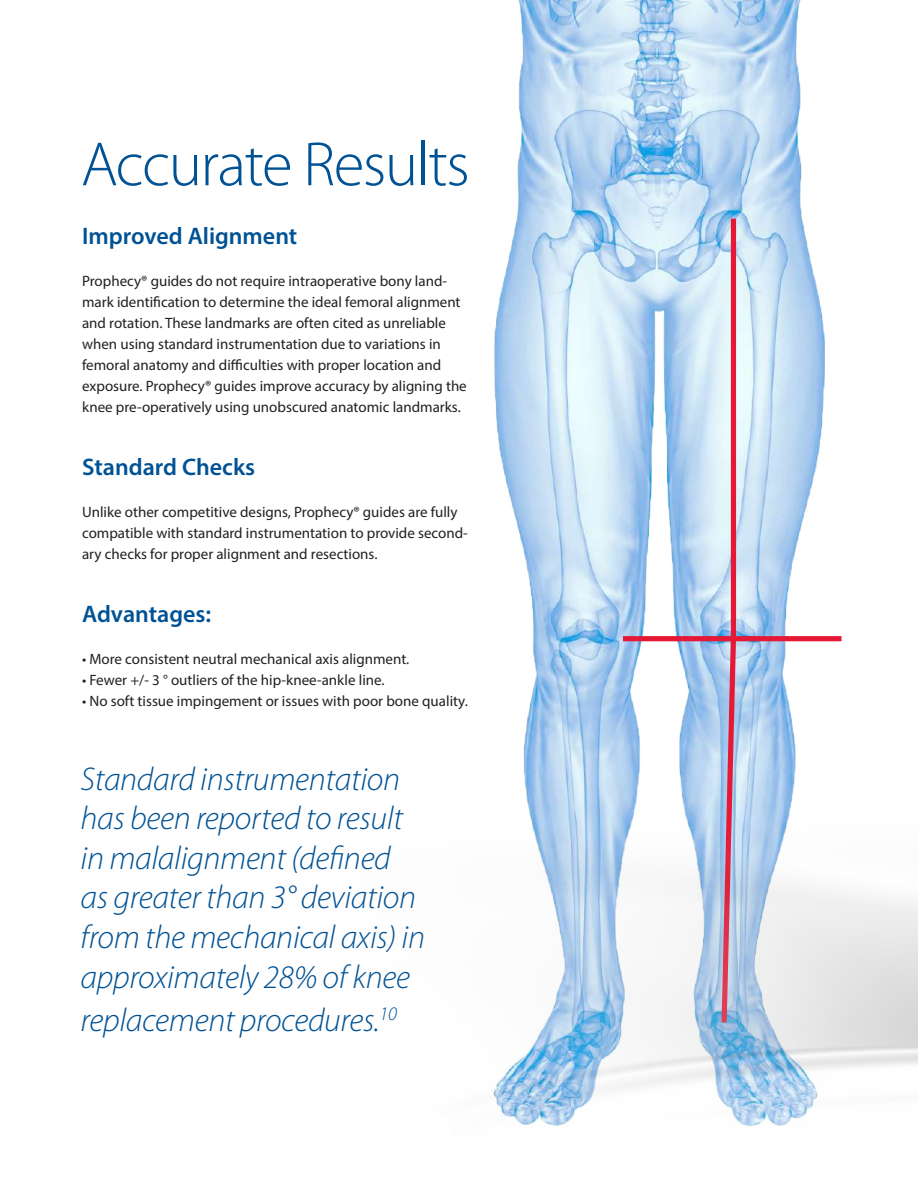
<style>
.page{position:relative;width:918px;height:1188px;background:#fff}
.page>*{position:absolute;margin:0;border:0;box-sizing:border-box;transform-origin:0 0}
.t1{font:300 63px "Myriad Pro";letter-spacing:-.025em;color:#005294}
.t2{font:italic 300 33px/39.6px "Myriad Pro";letter-spacing:-.01em;color:#005294}
.t3{font:600 24px "Myriad Pro";color:#005294}
.t4{font:15px/21px "Myriad Pro";color:#231f20}
</style>
<div class="page">
<img style="left:517px;top:0;width:285px;height:164px">
<img style="left:493px;top:164px;width:425px;height:962px">
<h1 class="t1" style="left:81px;top:130px;width:390px">Accurate Results</h1>
<h3 class="t3" style="left:82px;top:220px;width:217px">Improved Alignment</h3>
<p class="t4" style="left:82px;top:270px;width:386px">Prophecy® guides do not require intraoperative bony land&shy;mark identification to determine the ideal femoral alignment and rotation. These landmarks are often cited as unreliable when using standard instrumentation due to variations in femoral anatomy and difficulties with proper location and exposure. Prophecy® guides improve accuracy by aligning the knee pre-operatively using unobscured anatomic landmarks.</p>
<h3 class="t3" style="left:82px;top:451px;width:175px">Standard Checks</h3>
<p class="t4" style="left:82px;top:501px;width:387px">Unlike other competitive designs, Prophecy® guides are fully compatible with standard instrumentation to provide second&shy;ary checks for proper alignment and resections.</p>
<h3 class="t3" style="left:82px;top:598px;width:131px">Advantages:</h3>
<p class="t4" style="left:82px;top:648px;width:329px">• More consistent neutral mechanical axis alignment.</p>
<p class="t4" style="left:82px;top:669px;width:304px">• Fewer +/- 3 ° outliers of the hip-knee-ankle line.</p>
<p class="t4" style="left:82px;top:690px;width:387px">• No soft tissue impingement or issues with poor bone quality.</p>
<h2 class="t2" style="left:81px;top:760px;width:346px">Standard instrumentation has been reported to result in malalignment (defined as greater than 3° deviation from the mechanical axis) in approximately 28% of knee</h2>
<h2 class="t2" style="left:81px;top:1001px;width:318px">replacement procedures.<sup>10</sup></h2>
</div>
